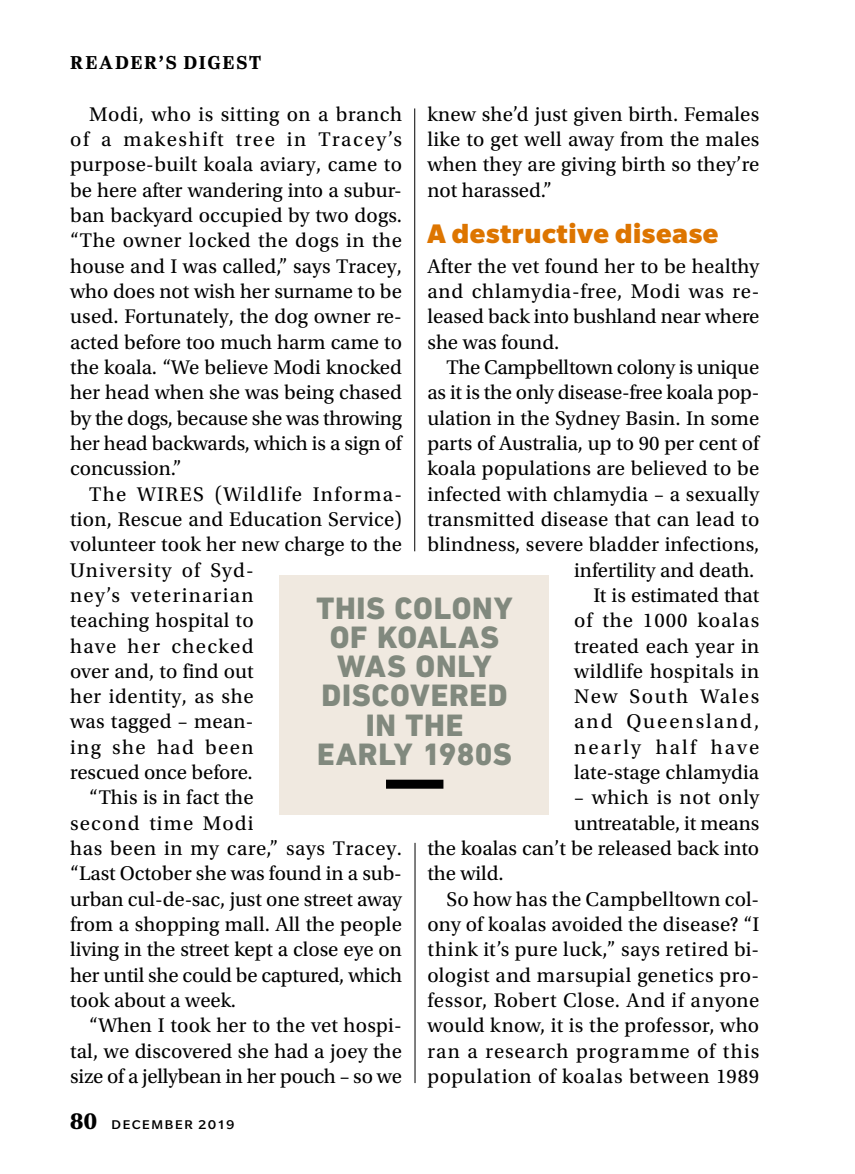
<style>
.page{position:relative;width:855px;height:1174px;background:#fff}
.page>*{position:absolute;margin:0;border:0;box-sizing:border-box;transform-origin:0 0}
.t1{font:800 31.5px/29.2px "DIN Next LT Pro";letter-spacing:.02em;color:#81897e;text-align:center}
.t2{font:900 29.25px "Slate Pro";letter-spacing:.02em;color:#dd7500}
.t3{font:20.7px/25.2px "Utopia Std";letter-spacing:.01em;color:#000;text-align:justify}
.t4{font:20.7px "Utopia Std";letter-spacing:.03em;color:#000}
.t5{font:20.7px "Utopia Std";letter-spacing:-.01em;color:#000}
.t6{font:20.7px "Utopia Std";letter-spacing:.065em;color:#000}
.t7{font:20.7px "Utopia Std";letter-spacing:.055em;color:#000}
.t8{font:20.7px "Utopia Std";letter-spacing:.045em;color:#000}
.t9{font:20.7px "Utopia Std";letter-spacing:.06em;color:#000}
.t10{font:18.45px "Slate Pro";letter-spacing:.06em;color:#000}
.t11{font:700 18px "Ysobel Pro";letter-spacing:.09em;color:#000}
.s1{font-family:"Utopia Std Bold Capt";font-size:24.75px}
</style>
<div class="page">
<hr style="left:414px;top:108px;width:1px;height:443px;background:#000">
<hr style="left:414px;top:843px;width:1px;height:240px;background:#000">
<div style="left:279px;top:575px;width:270px;height:239px;background:#f0e9e0"></div>
<div style="left:386px;top:779px;width:57px;height:9px;background:#000"></div>
<p class="t11" style="left:70px;top:52px;width:192px">READER’S DIGEST</p>
<p class="t3" style="left:70px;top:102px;width:333px;text-indent:19px">Modi, who is sitting on a branch of a makeshift tree in Tracey’s purpose-built koala aviary, came to be here after wandering into a subur&shy;ban backyard occupied by two dogs. “The owner locked the dogs in the house and I was called,” says Tracey, who does not wish her surname to be used. Fortunately, the dog owner re&shy;acted before too much harm came to the koala. “We believe Modi knocked her head when she was being chased by the dogs, because she was throwing her head backwards, which is a sign of concussion.”</p>
<p class="t6" style="left:89px;top:483px;width:314px">The WIRES (Wildlife Informa-</p>
<p class="t3" style="left:70px;top:507px;width:333px">tion, Rescue and Education Service)</p>
<p class="t3" style="left:70px;top:532px;width:333px">volunteer took her new charge to the</p>
<p class="t7" style="left:70px;top:558px;width:185px">University of Syd-</p>
<p class="t9" style="left:70px;top:584px;width:185px">ney’s veterinarian</p>
<p class="t3" style="left:70px;top:608px;width:185px">teaching hospital to</p>
<p class="t6" style="left:70px;top:634px;width:185px">have her checked</p>
<p class="t3" style="left:70px;top:659px;width:185px">over and, to find out</p>
<p class="t4" style="left:70px;top:685px;width:185px">her identity, as she</p>
<p class="t3" style="left:70px;top:709px;width:185px">was tagged – mean-</p>
<p class="t6" style="left:70px;top:736px;width:185px">ing she had been</p>
<p class="t3" style="left:70px;top:760px;width:184px">rescued once before.</p>
<p class="t3" style="left:89px;top:785px;width:166px">“This is in fact the</p>
<p class="t7" style="left:70px;top:812px;width:185px">second time Modi</p>
<p class="t4" style="left:70px;top:837px;width:333px">has been in my care,” says Tracey.</p>
<p class="t3" style="left:70px;top:861px;width:333px">“Last October she was found in a sub-</p>
<p class="t3" style="left:70px;top:886px;width:333px">urban cul-de-sac, just one street away</p>
<p class="t3" style="left:70px;top:912px;width:333px">from a shopping mall. All the people</p>
<p class="t3" style="left:70px;top:937px;width:333px">living in the street kept a close eye on</p>
<p class="t5" style="left:70px;top:963px;width:333px">her until she could be captured, which</p>
<p class="t3" style="left:70px;top:988px;width:167px">took about a week.</p>
<p class="t3" style="left:89px;top:1013px;width:314px">“When I took her to the vet hospi-</p>
<p class="t3" style="left:70px;top:1038px;width:333px">tal, we discovered she had a joey the</p>
<p class="t5" style="left:70px;top:1065px;width:333px">size of a jellybean in her pouch – so we</p>
<p class="t3" style="left:427px;top:102px;width:333px">knew she’d just given birth. Females like to get well away from the males when they are giving birth so they’re not harassed.”</p>
<h2 class="t2" style="left:427px;top:217px;width:292px">A destructive disease</h2>
<p class="t3" style="left:427px;top:254px;width:333px">After the vet found her to be healthy and chlamydia-free, Modi was re&shy;leased back into bushland near where she was found.</p>
<p class="t3" style="left:427px;top:355px;width:333px;text-align:right">The Campbelltown colony is unique as it is the only disease-free koala pop&shy;ulation in the Sydney Basin. In some parts of Australia, up to 90 per cent of koala populations are believed to be infected with chlamydia – a sexually transmitted disease that can lead to blindness, severe bladder infections, infertility and death.<br>It is estimated that<br>of the 1000 koalas<br>treated each year in<br>wildlife hospitals in<br>New South Wales<br>and Queensland,<br>nearly half have<br>late-stage chlamydia</p>
<p class="t4" style="left:574px;top:786px;width:187px">– which is not only</p>
<p class="t3" style="left:574px;top:810px;width:186px">untreatable, it means</p>
<p class="t3" style="left:427px;top:836px;width:333px">the koalas can’t be released back into</p>
<p class="t3" style="left:427px;top:861px;width:78px">the wild.</p>
<p class="t3" style="left:446px;top:886px;width:314px">So how has the Campbelltown col-</p>
<p class="t3" style="left:427px;top:912px;width:333px">ony of koalas avoided the disease? “I</p>
<p class="t3" style="left:427px;top:937px;width:333px">think it’s pure luck,” says retired bi-</p>
<p class="t3" style="left:427px;top:962px;width:333px">ologist and marsupial genetics pro-</p>
<p class="t3" style="left:427px;top:988px;width:333px">fessor, Robert Close. And if anyone</p>
<p class="t3" style="left:427px;top:1013px;width:333px">would know, it is the professor, who</p>
<p class="t8" style="left:427px;top:1039px;width:333px">ran a research programme of this</p>
<p class="t4" style="left:427px;top:1065px;width:333px">population of koalas between 1989</p>
<h1 class="t1" style="left:316px;top:593px;width:198px">THIS COLONY<br>OF KOALAS<br>WAS ONLY<br>DISCOVERED<br>IN THE<br>EARLY 1980S</h1>
<p class="t10" style="left:70px;top:1113px;width:166px"><span class="s1">80</span> December 2019</p>
</div>
